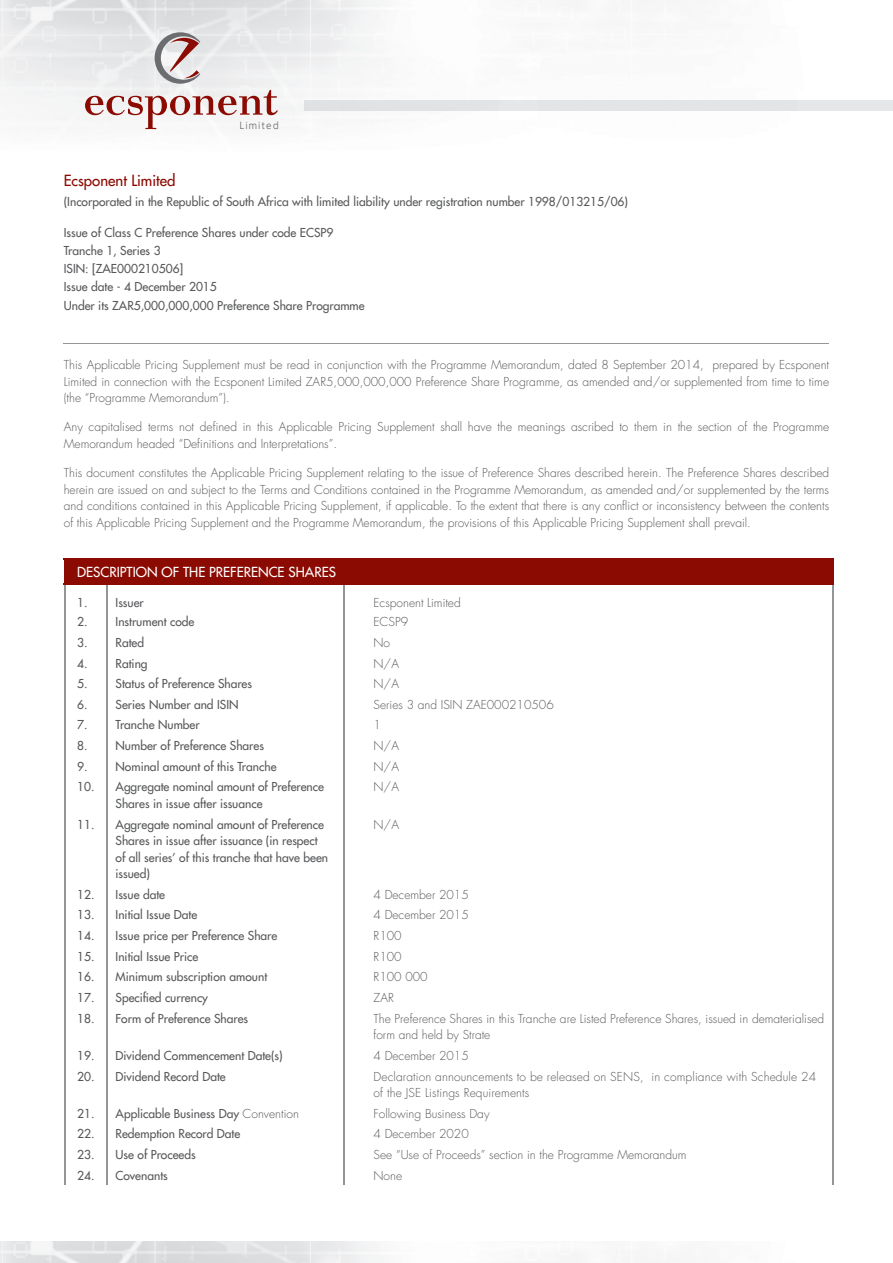
<style>
.page{position:relative;width:893px;height:1263px;background:#fff}
.page>*{position:absolute;margin:0;border:0;box-sizing:border-box;transform-origin:0 0}
.t1{font:15px "Futura LT";color:#8b0a02}
.t2{font:13.5px "Futura LT";color:#fff}
.t3{font:300 12px/16.5px "Futura LT";color:#57585a}
.t4{font:12px/16.5px "Futura LT";color:#57585a}
.t5{font:10.5px "Homizio";letter-spacing:.185em;color:#6c6d70}
.s1{font-weight:300}
</style>
<div class="page">
<img style="left:0;top:0;width:678px;height:130px">
<img style="left:0;top:1242px;width:676px;height:21px">
<div style="left:304px;top:100px;width:589px;height:11px;background:#e3e4e6"></div>
<svg style="left:155px;top:32px;width:45px;height:52px"></svg>
<svg style="left:85px;top:90px;width:193px;height:39px"></svg>
<div style="left:65px;top:559px;width:768px;height:25px;background:#8b0a02"></div>
<hr style="left:106px;top:585px;width:2px;height:26px;background:#939598">
<hr style="left:106px;top:611px;width:2px;height:21px;background:#939598">
<hr style="left:106px;top:632px;width:2px;height:20px;background:#939598">
<hr style="left:106px;top:652px;width:2px;height:21px;background:#939598">
<hr style="left:106px;top:673px;width:2px;height:21px;background:#939598">
<hr style="left:106px;top:694px;width:2px;height:20px;background:#939598">
<hr style="left:106px;top:714px;width:2px;height:21px;background:#939598">
<hr style="left:106px;top:735px;width:2px;height:21px;background:#939598">
<hr style="left:106px;top:756px;width:2px;height:20px;background:#939598">
<svg style="left:343px;top:585px;width:1px;height:191px"></svg>
<hr style="left:64px;top:776px;width:1px;height:37px;background:#939598">
<hr style="left:106px;top:776px;width:2px;height:37px;background:#939598">
<hr style="left:343px;top:776px;width:1px;height:37px;background:#939598">
<hr style="left:832px;top:776px;width:1px;height:37px;background:#939598">
<hr style="left:64px;top:813px;width:1px;height:71px;background:#939598">
<hr style="left:106px;top:813px;width:2px;height:71px;background:#939598">
<hr style="left:343px;top:813px;width:1px;height:71px;background:#939598">
<hr style="left:832px;top:813px;width:1px;height:71px;background:#939598">
<hr style="left:106px;top:884px;width:2px;height:20px;background:#939598">
<hr style="left:106px;top:904px;width:2px;height:21px;background:#939598">
<hr style="left:106px;top:925px;width:2px;height:21px;background:#939598">
<hr style="left:106px;top:946px;width:2px;height:20px;background:#939598">
<hr style="left:106px;top:966px;width:2px;height:21px;background:#939598">
<svg style="left:64px;top:884px;width:1px;height:123px"></svg>
<hr style="left:106px;top:987px;width:2px;height:20px;background:#939598">
<svg style="left:343px;top:884px;width:1px;height:123px"></svg>
<svg style="left:832px;top:884px;width:1px;height:123px"></svg>
<hr style="left:64px;top:1007px;width:1px;height:38px;background:#939598">
<hr style="left:106px;top:1007px;width:2px;height:38px;background:#939598">
<hr style="left:343px;top:1007px;width:1px;height:38px;background:#939598">
<hr style="left:832px;top:1007px;width:1px;height:38px;background:#939598">
<svg style="left:64px;top:1045px;width:1px;height:20px"></svg>
<hr style="left:106px;top:1045px;width:2px;height:20px;background:#939598">
<svg style="left:343px;top:1045px;width:1px;height:20px"></svg>
<svg style="left:832px;top:1045px;width:1px;height:20px"></svg>
<hr style="left:64px;top:1065px;width:1px;height:37px;background:#939598">
<hr style="left:106px;top:1065px;width:2px;height:37px;background:#939598">
<hr style="left:343px;top:1065px;width:1px;height:37px;background:#939598">
<hr style="left:832px;top:1065px;width:1px;height:37px;background:#939598">
<hr style="left:106px;top:1102px;width:2px;height:21px;background:#939598">
<hr style="left:106px;top:1123px;width:2px;height:21px;background:#939598">
<hr style="left:106px;top:1144px;width:2px;height:20px;background:#939598">
<svg style="left:64px;top:1102px;width:1px;height:83px"></svg>
<hr style="left:106px;top:1164px;width:2px;height:21px;background:#939598">
<svg style="left:343px;top:1102px;width:1px;height:83px"></svg>
<svg style="left:832px;top:1102px;width:1px;height:83px"></svg>
<hr style="left:64px;top:558px;width:43px;height:2px;background:#8b0a02">
<svg style="left:64px;top:560px;width:1px;height:216px"></svg>
<hr style="left:107px;top:558px;width:237px;height:2px;background:#8b0a02">
<hr style="left:344px;top:558px;width:489px;height:2px;background:#8b0a02">
<svg style="left:832px;top:585px;width:1px;height:191px"></svg>
<hr style="left:64px;top:584px;width:43px;height:1px;background:#8b0a02">
<hr style="left:107px;top:584px;width:237px;height:1px;background:#8b0a02">
<hr style="left:344px;top:584px;width:489px;height:1px;background:#8b0a02">
<hr style="left:64px;top:343px;width:765px;height:1px;background:#939598">
<p class="t5" style="left:240px;top:119px;width:40px">Limited</p>
<p class="t1" style="left:64px;top:171px;width:113px">Ecsponent Limited</p>
<p class="t4" style="left:64px;top:193px;width:566px">(Incorporated in the Republic of South Africa with limited liability under registration number 1998/013215/06)</p>
<p class="t4" style="left:64px;top:223px;width:271px;line-height:18px">Issue of Class C Preference Shares under code ECSP9<br>Tranche 1, Series 3<br>ISIN: [ZAE000210506]<br>Issue date - 4 December 2015</p>
<p class="t4" style="left:64px;top:297px;width:302px">Under its ZAR5,000,000,000 Preference Share Programme</p>
<p class="t3" style="left:64px;top:357px;width:767px;text-align:justify">This Applicable Pricing Supplement must be read in conjunction with the Programme Memorandum, dated 8 September 2014, prepared by Ecsponent Limited in connection with the Ecsponent Limited ZAR5,000,000,000 Preference Share Programme, as amended and/or supplemented from time to time (the “Programme Memorandum”).</p>
<p class="t3" style="left:64px;top:419px;width:767px">Any capitalised terms not defined in this Applicable Pricing Supplement shall have the meanings ascribed to them in the section of the Programme<br>Memorandum headed “Definitions and Interpretations”.</p>
<p class="t3" style="left:64px;top:465px;width:767px;text-align:justify">This document constitutes the Applicable Pricing Supplement relating to the issue of Preference Shares described herein. The Preference Shares described herein are issued on and subject to the Terms and Conditions contained in the Programme Memorandum, as amended and/or supplemented by the terms and conditions contained in this Applicable Pricing Supplement, if applicable. To the extent that there is any conflict or inconsistency between the contents of this Applicable Pricing Supplement and the Programme Memorandum, the provisions of this Applicable Pricing Supplement shall prevail.</p>
<p class="t2" style="left:77px;top:563px;width:260px">DESCRIPTION OF THE PREFERENCE SHARES</p>
<p class="t4" style="left:77px;top:594px;width:68px">1. Issuer</p>
<p class="t3" style="left:374px;top:594px;width:89px">Ecsponent Limited</p>
<p class="t4" style="left:77px;top:613px;width:119px">2. Instrument code</p>
<p class="t3" style="left:374px;top:614px;width:36px">ECSP9</p>
<p class="t4" style="left:77px;top:634px;width:68px">3. Rated</p>
<p class="t3" style="left:374px;top:635px;width:18px">No</p>
<p class="t4" style="left:77px;top:655px;width:72px">4. Rating</p>
<p class="t3" style="left:374px;top:655px;width:27px">N/A</p>
<p class="t4" style="left:77px;top:675px;width:176px">5. Status of Preference Shares</p>
<p class="t3" style="left:374px;top:676px;width:27px">N/A</p>
<p class="t4" style="left:77px;top:696px;width:163px">6. Series Number and ISIN</p>
<p class="t3" style="left:374px;top:696px;width:182px">Series 3 and ISIN ZAE000210506</p>
<p class="t4" style="left:77px;top:717px;width:124px">7. Tranche Number</p>
<p class="t3" style="left:374px;top:717px;width:9px">1</p>
<p class="t4" style="left:77px;top:737px;width:188px">8. Number of Preference Shares</p>
<p class="t3" style="left:374px;top:738px;width:27px">N/A</p>
<p class="t4" style="left:77px;top:758px;width:201px">9. Nominal amount of this Tranche</p>
<p class="t3" style="left:374px;top:758px;width:27px">N/A</p>
<p class="t4" style="left:116px;top:779px;width:210px;text-indent:-38px">10. Aggregate nominal amount of Preference<br>Shares in issue after issuance</p>
<p class="t3" style="left:374px;top:779px;width:27px">N/A</p>
<p class="t4" style="left:116px;top:816px;width:214px;text-indent:-38px">11. Aggregate nominal amount of Preference Shares in issue after issuance (in respect of all series’ of this tranche that have been issued)</p>
<p class="t3" style="left:374px;top:816px;width:27px">N/A</p>
<p class="t4" style="left:77px;top:886px;width:89px">12. Issue date</p>
<p class="t3" style="left:374px;top:886px;width:97px">4 December 2015</p>
<p class="t4" style="left:77px;top:907px;width:121px">13. Initial Issue Date</p>
<p class="t3" style="left:374px;top:907px;width:97px">4 December 2015</p>
<p class="t4" style="left:77px;top:927px;width:202px">14. Issue price per Preference Share</p>
<p class="t3" style="left:374px;top:928px;width:30px">R100</p>
<p class="t4" style="left:77px;top:948px;width:122px">15. Initial Issue Price</p>
<p class="t3" style="left:374px;top:948px;width:30px">R100</p>
<p class="t4" style="left:77px;top:968px;width:191px">16. Minimum subscription amount</p>
<p class="t3" style="left:374px;top:969px;width:56px">R100 000</p>
<p class="t4" style="left:77px;top:989px;width:132px">17. Specified currency</p>
<p class="t3" style="left:374px;top:990px;width:22px">ZAR</p>
<p class="t4" style="left:77px;top:1010px;width:172px">18. Form of Preference Shares</p>
<p class="t3" style="left:374px;top:1010px;width:452px">The Preference Shares in this Tranche are Listed Preference Shares, issued in dematerialised form and held by Strate</p>
<p class="t4" style="left:77px;top:1047px;width:207px">19. Dividend Commencement Date(s)</p>
<p class="t3" style="left:374px;top:1047px;width:97px">4 December 2015</p>
<p class="t4" style="left:77px;top:1068px;width:150px">20. Dividend Record Date</p>
<p class="t3" style="left:374px;top:1068px;width:444px">Declaration announcements to be released on SENS, in compliance with Schedule 24 of the JSE Listings Requirements</p>
<p class="t4" style="left:77px;top:1105px;width:223px">21. Applicable Business Day <span class="s1">Convention</span></p>
<p class="t3" style="left:374px;top:1105px;width:118px">Following Business Day</p>
<p class="t4" style="left:77px;top:1125px;width:165px">22. Redemption Record Date</p>
<p class="t3" style="left:374px;top:1126px;width:97px">4 December 2020</p>
<p class="t4" style="left:77px;top:1146px;width:120px">23. Use of Proceeds</p>
<p class="t3" style="left:374px;top:1147px;width:315px">See “Use of Proceeds” section in the Programme Memorandum</p>
<p class="t4" style="left:77px;top:1167px;width:92px">24. Covenants</p>
<p class="t3" style="left:374px;top:1167px;width:30px">None</p>
</div>
